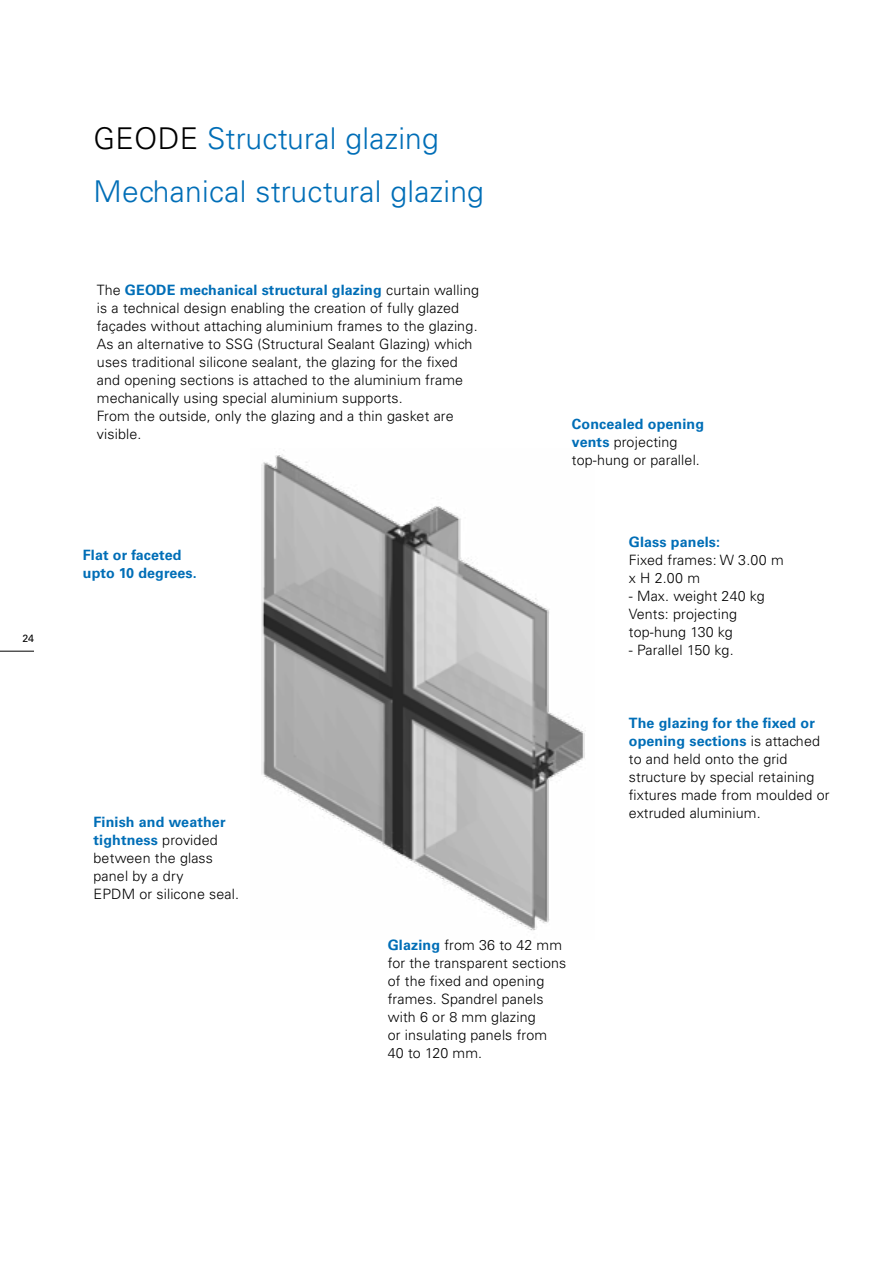
<style>
.page{position:relative;width:893px;height:1263px;background:#fff}
.page>*{position:absolute;margin:0;border:0;box-sizing:border-box;transform-origin:0 0}
.t1{font:300 30px/52.5px "Univers LT Std";letter-spacing:.01em;color:#006eb7}
.t2{font:300 14.25px/18px "Univers LT Std";letter-spacing:.01em;color:#000}
.t3{font:700 14.25px/18px "Univers LT Std";letter-spacing:.01em;color:#006eb7}
.t4{font:10.5px "Univers LT Std";color:#000}
.s1{color:#000}
.s2{font-weight:700;color:#006eb7}
</style>
<div class="page">
<hr style="left:0;top:651px;width:34px;height:1px;background:#000">
<img style="left:261px;top:450px;width:325px;height:481px">
<p class="t4" style="left:22px;top:632px;width:13px">24</p>
<h1 class="t1" style="left:94px;top:112px;width:392px"><span class="s1">GEODE</span> Structural glazing<br>Mechanical structural glazing</h1>
<p class="t2" style="left:97px;top:281px;width:384px">The <span class="s2">GEODE mechanical structural glazing</span> curtain walling is a technical design enabling the creation of fully glazed façades without attaching aluminium frames to the glazing.<br>As an alternative to SSG (Structural Sealant Glazing) which uses traditional silicone sealant, the glazing for the fixed and opening sections is attached to the aluminium frame mechanically using special aluminium supports.<br>From the outside, only the glazing and a thin gasket are visible.</p>
<p class="t3" style="left:83px;top:546px;width:115px">Flat or faceted upto 10 degrees.</p>
<p class="t2" style="left:94px;top:813px;width:147px"><span class="s2">Finish and weather tightness</span> provided between the glass panel by a dry<br>EPDM or silicone seal.</p>
<p class="t2" style="left:572px;top:414px;width:134px"><span class="s2">Concealed opening vents</span> projecting top-hung or parallel.</p>
<p class="t3" style="left:629px;top:533px;width:93px">Glass panels:</p>
<p class="t2" style="left:629px;top:551px;width:156px">Fixed frames: W 3.00 m x H 2.00 m</p>
<p class="t2" style="left:629px;top:587px;width:137px">- Max. weight 240 kg<br>Vents: projecting top-hung 130 kg</p>
<p class="t2" style="left:629px;top:641px;width:107px">- Parallel 150 kg.</p>
<p class="t2" style="left:629px;top:714px;width:202px"><span class="s2">The glazing for the fixed or opening sections</span> is attached to and held onto the grid structure by special retaining fixtures made from moulded or extruded aluminium.</p>
<p class="t2" style="left:388px;top:936px;width:180px"><span class="s2">Glazing</span> from 36 to 42 mm for the transparent sections of the fixed and opening frames. Spandrel panels with 6 or 8 mm glazing<br>or insulating panels from<br>40 to 120 mm.</p>
</div>
